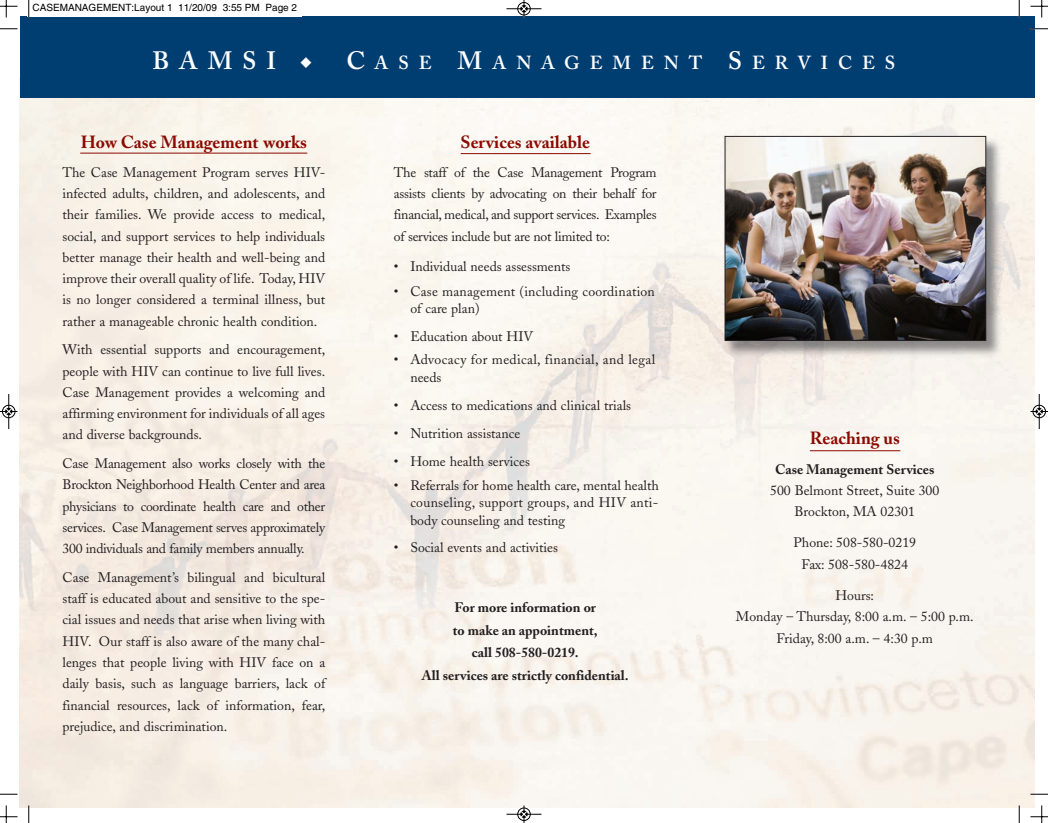
<style>
.page{position:relative;width:1048px;height:823px;background:#fff}
.page>*{position:absolute;margin:0;border:0;box-sizing:border-box;transform-origin:0 0}
.t1{font:600 25px "Adobe Caslon";letter-spacing:.4em;color:#fff}
.t2{font:600 18.75px "Adobe Caslon";letter-spacing:.535em;color:#fff}
.t3{font:700 17.5px "Adobe Caslon";color:#8b0a02}
.t4{font:13.75px/21.2px "Adobe Caslon";color:#231f20;text-align:justify}
.t5{font:700 13.75px/22.5px "Adobe Caslon";color:#231f20;text-align:center}
.t6{font:13.75px/17.5px "Adobe Caslon";letter-spacing:.025em;color:#231f20}
.t7{font:10px "Helvetica";color:#000}
.s1{font-family:"Monotype Sorts";font-weight:400;font-size:15px}
.s2{font-size:25px}
</style>
<div class="page">
<img style="left:19px;top:79px;width:1015px;height:729px">
<div style="left:20px;top:16px;width:1014px;height:82px;background:#003e72"></div>
<img style="left:722px;top:133px;width:282px;height:226px">
<img style="left:726px;top:138px;width:258px;height:201px">
<div style="left:724px;top:136px;width:262px;height:205px;border:1px solid #231f20"></div>
<hr style="left:80px;top:153px;width:227px;height:1px;background:#8b0a02">
<hr style="left:461px;top:153px;width:129px;height:1px;background:#8b0a02">
<hr style="left:810px;top:450px;width:90px;height:1px;background:#8b0a02">
<svg style="left:28px;top:0;width:2px;height:18px"></svg>
<svg style="left:0;top:28px;width:18px;height:2px"></svg>
<svg style="left:1018px;top:0;width:2px;height:18px"></svg>
<svg style="left:1030px;top:28px;width:18px;height:2px"></svg>
<svg style="left:28px;top:805px;width:2px;height:17px"></svg>
<svg style="left:0;top:793px;width:18px;height:2px"></svg>
<svg style="left:1018px;top:805px;width:2px;height:17px"></svg>
<svg style="left:1030px;top:793px;width:18px;height:2px"></svg>
<svg style="left:0;top:0;width:18px;height:18px"></svg>
<svg style="left:1030px;top:0;width:18px;height:18px"></svg>
<svg style="left:0;top:805px;width:18px;height:17px"></svg>
<svg style="left:1030px;top:805px;width:18px;height:17px"></svg>
<hr style="left:506px;top:9px;width:35px;height:1px;background:#000">
<div style="left:517px;top:2px;width:13px;height:13px;border:1px solid #000;border-radius:50%"></div>
<svg style="left:521px;top:0;width:6px;height:18px"></svg>
<hr style="left:506px;top:814px;width:35px;height:1px;background:#000">
<div style="left:517px;top:807px;width:13px;height:13px;border:1px solid #000;border-radius:50%"></div>
<svg style="left:521px;top:805px;width:6px;height:17px"></svg>
<hr style="left:9px;top:394px;width:1px;height:35px;background:#000">
<div style="left:2px;top:405px;width:13px;height:13px;border:1px solid #000;border-radius:50%"></div>
<svg style="left:0;top:408px;width:18px;height:6px"></svg>
<hr style="left:1039px;top:394px;width:1px;height:35px;background:#000">
<div style="left:1032px;top:405px;width:13px;height:13px;border:1px solid #000;border-radius:50%"></div>
<svg style="left:1030px;top:408px;width:18px;height:6px"></svg>
<p class="t7" style="left:32px;top:4px;width:266px">CASEMANAGEMENT:Layout 1 11/20/09 3:55 PM Page 2</p>
<h1 class="t1" style="left:153px;top:51px;width:161px">BAMSI <span class="s1">u</span></h1>
<h2 class="t2" style="left:346px;top:56px;width:550px"><span class="s2">C</span>ASE <span class="s2">M</span>ANAGEMENT <span class="s2">S</span>ERVICES</h2>
<p class="t3" style="left:81px;top:135px;width:228px">How Case Management works</p>
<p class="t4" style="left:62px;top:163px;width:264px">The Case Management Program serves HIV&shy;infected adults, children, and adolescents, and their families. We provide access to medical, social, and support services to help individuals better manage their health and well-being and improve their overall quality of life. Today, HIV is no longer considered a terminal illness, but rather a manageable chronic health condition.</p>
<p class="t4" style="left:62px;top:340px;width:264px">With essential supports and encouragement, people with HIV can continue to live full lives.<br>Case Management provides a welcoming and affirming environment for individuals of all ages and diverse backgrounds.</p>
<p class="t4" style="left:62px;top:454px;width:264px">Case Management also works closely with the Brockton Neighborhood Health Center and area physicians to coordinate health care and other services. Case Management serves approximately 300 individuals and family members annually.</p>
<p class="t4" style="left:63px;top:568px;width:264px">Case Management’s bilingual and bicultural staff is educated about and sensitive to the spe&shy;cial issues and needs that arise when living with HIV. Our staff is also aware of the many chal&shy;lenges that people living with HIV face on a daily basis, such as language barriers, lack of financial resources, lack of information, fear, prejudice, and discrimination.</p>
<p class="t3" style="left:460px;top:135px;width:131px">Services available</p>
<p class="t4" style="left:394px;top:163px;width:264px">The staff of the Case Management Program assists clients by advocating on their behalf for financial, medical, and support services. Examples of services include but are not limited to:</p>
<p class="t4" style="left:394px;top:257px;width:178px">• Individual needs assessments</p>
<p class="t4" style="left:410px;top:284px;width:246px;line-height:17.5px;text-indent:-16px">• Case management (including coordination of care plan)</p>
<p class="t4" style="left:394px;top:327px;width:141px">• Education about HIV</p>
<p class="t6" style="left:410px;top:353px;width:246px;text-indent:-16px">• Advocacy for medical, financial, and legal needs</p>
<p class="t4" style="left:394px;top:396px;width:239px">• Access to medications and clinical trials</p>
<p class="t4" style="left:394px;top:424px;width:128px">• Nutrition assistance</p>
<p class="t4" style="left:394px;top:452px;width:138px">• Home health services</p>
<p class="t4" style="left:410px;top:478px;width:250px;line-height:17.5px;text-indent:-16px">• Referrals for home health care, mental health counseling, support groups, and HIV anti&shy;body counseling and testing</p>
<p class="t4" style="left:394px;top:538px;width:166px">• Social events and activities</p>
<p class="t5" style="left:422px;top:597px;width:208px">For more information or<br>to make an appointment,<br>call 508-580-0219.<br>All services are strictly confidential.</p>
<p class="t3" style="left:809px;top:431px;width:92px">Reaching us</p>
<p class="t5" style="left:775px;top:459px;width:161px">Case Management Services</p>
<p class="t4" style="left:770px;top:481px;width:171px;text-align:center">500 Belmont Street, Suite 300<br>Brockton, MA 02301</p>
<p class="t4" style="left:793px;top:534px;width:124px;text-align:center">Phone: 508-580-0219<br>Fax: 508-580-4824</p>
<p class="t4" style="left:736px;top:586px;width:239px;text-align:center">Hours:<br>Monday – Thursday, 8:00 a.m. – 5:00 p.m.<br>Friday, 8:00 a.m. – 4:30 p.m</p>
</div>
